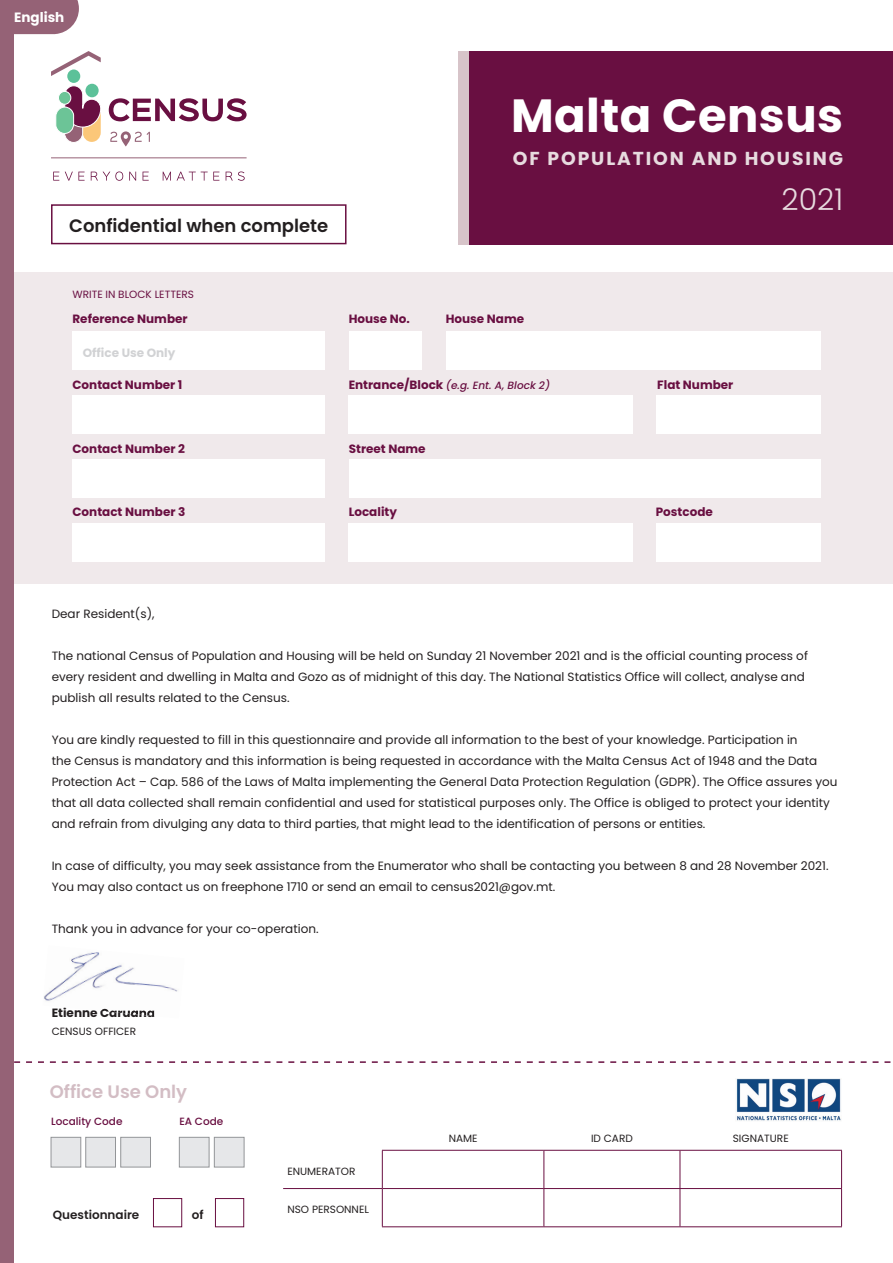
<style>
.page{position:relative;width:893px;height:1263px;background:#fff}
.page>*{position:absolute;margin:0;border:0;box-sizing:border-box;transform-origin:0 0}
.t1{font:700 46.5px "Poppins";letter-spacing:.01em;color:#fff}
.t2{font:300 30px "Poppins";color:#e7dbdf}
.t3{font:700 18.75px "Poppins";letter-spacing:.1em;color:#e7dbdf}
.t4{font:600 18px "Poppins";color:#231f20}
.t5{font:600 18px "Poppins";color:#d3bdc4}
.t6{font:700 13.5px "Poppins";color:#fff}
.t7{font:12px/21px "Poppins";color:#231f20}
.t8{font:700 12px "Poppins";color:#690f41}
.t9{font:600 12px "Poppins";color:#231f20}
.t10{font:700 12px "Poppins";color:#231f20}
.t11{font:700 12px "Poppins";color:#d1d2d4}
.t12{font:10.5px "Poppins";color:#231f20}
.t13{font:italic 500 10.5px "Poppins";color:#690f41}
.t14{font:10.5px "Poppins";color:#690f41}
.t15{font:500 10.5px "Poppins";color:#690f41}
.s1{font-weight:700;font-style:normal;font-size:12px}
</style>
<div class="page">
<div style="left:14px;top:272px;width:879px;height:312px;background:#f0e9eb"></div>
<div style="left:0;top:0;width:14px;height:1263px;background:#956276"></div>
<div style="left:458px;top:51px;width:435px;height:193px;background:#690f41"></div>
<img style="left:736px;top:1079px;width:105px;height:42px">
<div style="left:72px;top:332px;width:253px;height:38px;background:#fff"></div>
<div style="left:349px;top:332px;width:73px;height:38px;background:#fff"></div>
<div style="left:446px;top:332px;width:374px;height:38px;background:#fff"></div>
<div style="left:349px;top:395px;width:284px;height:39px;background:#fff"></div>
<div style="left:656px;top:396px;width:164px;height:38px;background:#fff"></div>
<div style="left:349px;top:459px;width:471px;height:38px;background:#fff"></div>
<div style="left:349px;top:523px;width:284px;height:38px;background:#fff"></div>
<div style="left:656px;top:523px;width:164px;height:38px;background:#fff"></div>
<div style="left:72px;top:395px;width:253px;height:39px;background:#fff"></div>
<div style="left:72px;top:459px;width:253px;height:38px;background:#fff"></div>
<div style="left:72px;top:523px;width:253px;height:38px;background:#fff"></div>
<div style="left:51px;top:204px;width:295px;height:40px;border:2px solid #690f41"></div>
<svg style="left:14px;top:1061px;width:877px;height:2px"></svg>
<div style="left:458px;top:51px;width:10px;height:193px;background:#d7c4c9"></div>
<div style="left:51px;top:1137px;width:30px;height:30px;background:#e6e7e9;border:1px solid #939598"></div>
<div style="left:85px;top:1137px;width:31px;height:30px;background:#e6e7e9;border:1px solid #939598"></div>
<div style="left:179px;top:1137px;width:30px;height:30px;background:#e6e7e9;border:1px solid #939598"></div>
<div style="left:120px;top:1137px;width:31px;height:30px;background:#e6e7e9;border:1px solid #939598"></div>
<div style="left:214px;top:1137px;width:30px;height:30px;background:#e6e7e9;border:1px solid #939598"></div>
<div style="left:215px;top:1198px;width:29px;height:29px;border:1px solid #690f41"></div>
<hr style="left:543px;top:1151px;width:1px;height:37px;background:#690f41">
<hr style="left:680px;top:1151px;width:1px;height:37px;background:#690f41">
<hr style="left:841px;top:1151px;width:1px;height:37px;background:#690f41">
<hr style="left:543px;top:1189px;width:1px;height:37px;background:#690f41">
<hr style="left:680px;top:1189px;width:1px;height:37px;background:#690f41">
<hr style="left:841px;top:1189px;width:1px;height:37px;background:#690f41">
<hr style="left:382px;top:1151px;width:1px;height:37px;background:#690f41">
<hr style="left:382px;top:1189px;width:1px;height:37px;background:#690f41">
<hr style="left:382px;top:1150px;width:162px;height:1px;background:#690f41">
<hr style="left:544px;top:1150px;width:136px;height:1px;background:#690f41">
<hr style="left:680px;top:1150px;width:162px;height:1px;background:#690f41">
<hr style="left:283px;top:1188px;width:99px;height:1px;background:#690f41">
<hr style="left:382px;top:1188px;width:162px;height:1px;background:#690f41">
<hr style="left:544px;top:1188px;width:136px;height:1px;background:#690f41">
<hr style="left:680px;top:1188px;width:162px;height:1px;background:#690f41">
<hr style="left:382px;top:1226px;width:162px;height:1px;background:#690f41">
<hr style="left:544px;top:1226px;width:136px;height:1px;background:#690f41">
<hr style="left:680px;top:1226px;width:162px;height:1px;background:#690f41">
<svg style="left:14px;top:0;width:233px;height:181px"></svg>
<div style="left:153px;top:1198px;width:29px;height:29px;border:1px solid #690f41"></div>
<img style="left:44px;top:952px;width:134px;height:64px">
<img style="left:67px;top:1008px;width:87px;height:8px">
<p class="t6" style="left:14px;top:9px;width:52px">English</p>
<h3 class="t4" style="left:69px;top:215px;width:261px">Confidential when complete</h3>
<h1 class="t1" style="left:511px;top:88px;width:334px">Malta Census</h1>
<h3 class="t3" style="left:513px;top:147px;width:332px">OF POPULATION AND HOUSING</h3>
<h2 class="t2" style="left:781px;top:182px;width:63px">2021</h2>
<p class="t14" style="left:72px;top:288px;width:123px">WRITE IN BLOCK LETTERS</p>
<p class="t8" style="left:72px;top:312px;width:117px">Reference Number</p>
<p class="t11" style="left:83px;top:346px;width:94px">Office Use Only</p>
<p class="t8" style="left:72px;top:378px;width:111px">Contact Number 1</p>
<p class="t8" style="left:72px;top:442px;width:114px">Contact Number 2</p>
<p class="t8" style="left:72px;top:505px;width:114px">Contact Number 3</p>
<p class="t8" style="left:349px;top:312px;width:63px">House No.</p>
<p class="t8" style="left:446px;top:312px;width:80px">House Name</p>
<p class="t13" style="left:349px;top:380px;width:203px"><span class="s1">Entrance/Block</span> (e.g. Ent. A, Block 2)</p>
<p class="t8" style="left:657px;top:378px;width:78px">Flat Number</p>
<p class="t8" style="left:349px;top:442px;width:78px">Street Name</p>
<p class="t8" style="left:349px;top:505px;width:50px">Locality</p>
<p class="t8" style="left:656px;top:505px;width:59px">Postcode</p>
<p class="t7" style="left:52px;top:604px;width:104px">Dear Resident(s),</p>
<p class="t7" style="left:52px;top:646px;width:758px">The national Census of Population and Housing will be held on Sunday 21 November 2021 and is the official counting process of every resident and dwelling in Malta and Gozo as of midnight of this day. The National Statistics Office will collect, analyse and publish all results related to the Census.</p>
<p class="t7" style="left:52px;top:730px;width:787px">You are kindly requested to fill in this questionnaire and provide all information to the best of your knowledge. Participation in<br>the Census is mandatory and this information is being requested in accordance with the Malta Census Act of 1948 and the Data Protection Act – Cap. 586 of the Laws of Malta implementing the General Data Protection Regulation (GDPR). The Office assures you that all data collected shall remain confidential and used for statistical purposes only. The Office is obliged to protect your identity and refrain from divulging any data to third parties, that might lead to the identification of persons or entities.</p>
<p class="t7" style="left:52px;top:856px;width:778px">In case of difficulty, you may seek assistance from the Enumerator who shall be contacting you between 8 and 28 November 2021.<br>You may also contact us on freephone 1710 or send an email to census2021@gov.mt.</p>
<p class="t7" style="left:52px;top:919px;width:268px">Thank you in advance for your co-operation.</p>
<p class="t10" style="left:52px;top:1006px;width:105px">Etienne Caruana</p>
<p class="t12" style="left:52px;top:1025px;width:86px">CENSUS OFFICER</p>
<h3 class="t5" style="left:50px;top:1081px;width:139px">Office Use Only</h3>
<p class="t15" style="left:51px;top:1115px;width:73px">Locality Code</p>
<p class="t15" style="left:179px;top:1115px;width:45px">EA Code</p>
<p class="t9" style="left:53px;top:1208px;width:88px">Questionnaire</p>
<p class="t9" style="left:192px;top:1208px;width:13px">of</p>
<p class="t12" style="left:287px;top:1165px;width:70px">ENUMERATOR</p>
<p class="t12" style="left:287px;top:1203px;width:83px">NSO PERSONNEL</p>
<p class="t12" style="left:449px;top:1132px;width:30px">NAME</p>
<p class="t12" style="left:591px;top:1132px;width:43px">ID CARD</p>
<p class="t12" style="left:733px;top:1132px;width:57px">SIGNATURE</p>
</div>
